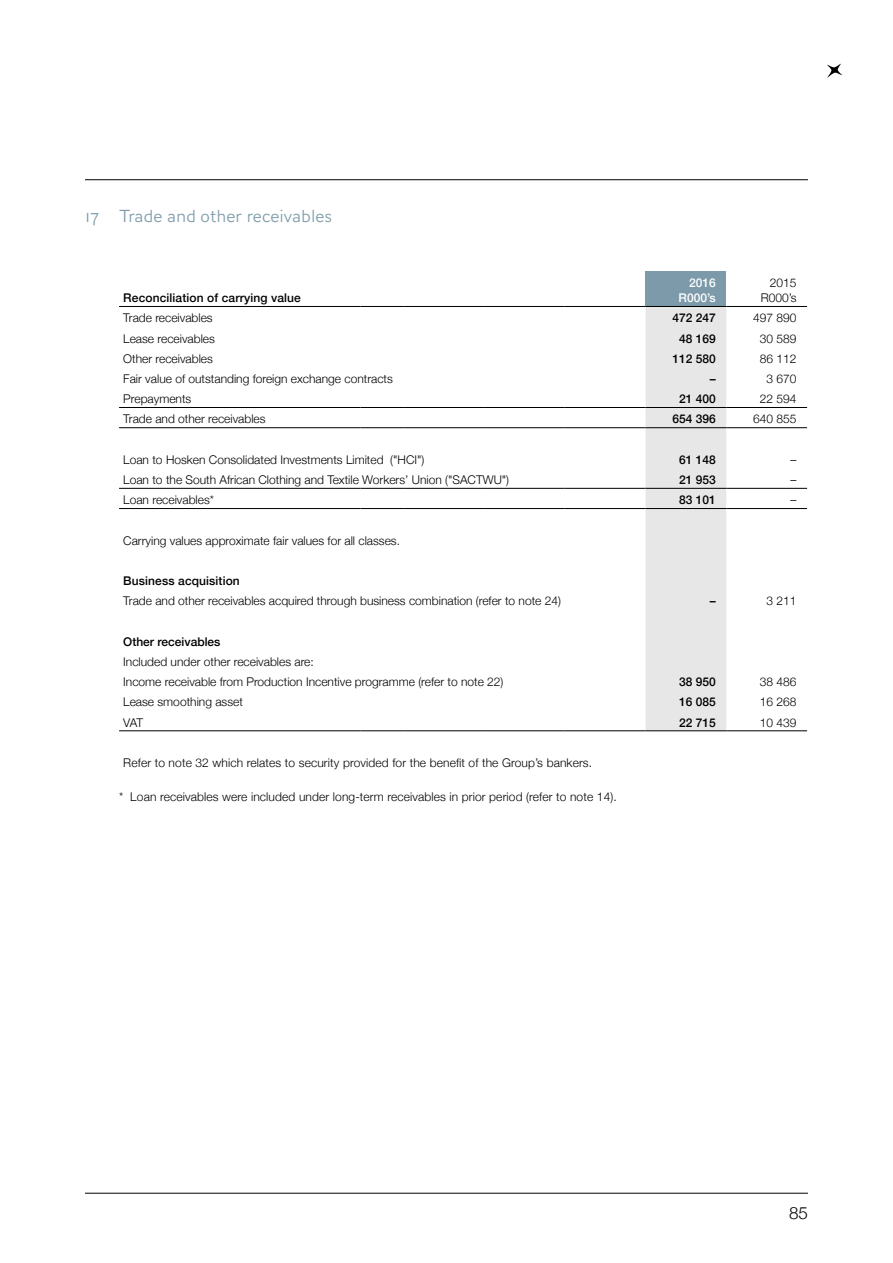
<style>
.page{position:relative;width:893px;height:1263px;background:#fff}
.page>*{position:absolute;margin:0;border:0;box-sizing:border-box;transform-origin:0 0}
.t1{font:300 18px "AW Conqueror Sans";color:#7c9aa9}
.t2{font:300 16.95px "Helvetica Neue";color:#000}
.t3{font:300 12px/15px "Helvetica Neue";color:#000;text-align:right}
.t4{font:500 12px "Helvetica Neue";color:#000}
.t5{font:500 12px/15px "Helvetica Neue";color:#fff;text-align:right}
</style>
<div class="page">
<hr style="left:85px;top:1193px;width:723px;height:1px;background:#000">
<hr style="left:85px;top:179px;width:723px;height:1px;background:#000">
<svg style="left:827px;top:64px;width:15px;height:14px"></svg>
<div style="left:645px;top:271px;width:81px;height:35px;background:#7c9aa9"></div>
<div style="left:645px;top:307px;width:81px;height:423px;background:#e7e7e7"></div>
<hr style="left:119px;top:407px;width:242px;height:1px;background:#000">
<hr style="left:361px;top:407px;width:42px;height:1px;background:#000">
<hr style="left:403px;top:407px;width:81px;height:1px;background:#000">
<hr style="left:484px;top:407px;width:81px;height:1px;background:#000">
<hr style="left:565px;top:407px;width:80px;height:1px;background:#000">
<hr style="left:645px;top:407px;width:81px;height:1px;background:#000">
<hr style="left:726px;top:407px;width:81px;height:1px;background:#000">
<hr style="left:119px;top:427px;width:242px;height:1px;background:#000">
<hr style="left:361px;top:427px;width:42px;height:1px;background:#000">
<hr style="left:403px;top:427px;width:81px;height:1px;background:#000">
<hr style="left:484px;top:427px;width:81px;height:1px;background:#000">
<hr style="left:565px;top:427px;width:80px;height:1px;background:#000">
<hr style="left:645px;top:427px;width:81px;height:1px;background:#000">
<hr style="left:726px;top:427px;width:81px;height:1px;background:#000">
<hr style="left:119px;top:488px;width:242px;height:1px;background:#000">
<hr style="left:361px;top:488px;width:42px;height:1px;background:#000">
<hr style="left:403px;top:488px;width:81px;height:1px;background:#000">
<hr style="left:484px;top:488px;width:81px;height:1px;background:#000">
<hr style="left:565px;top:488px;width:80px;height:1px;background:#000">
<hr style="left:645px;top:488px;width:81px;height:1px;background:#000">
<hr style="left:726px;top:488px;width:81px;height:1px;background:#000">
<hr style="left:119px;top:508px;width:242px;height:1px;background:#000">
<hr style="left:361px;top:508px;width:42px;height:1px;background:#000">
<hr style="left:403px;top:508px;width:81px;height:1px;background:#000">
<hr style="left:484px;top:508px;width:81px;height:1px;background:#000">
<hr style="left:565px;top:508px;width:80px;height:1px;background:#000">
<hr style="left:645px;top:508px;width:81px;height:1px;background:#000">
<hr style="left:726px;top:508px;width:81px;height:1px;background:#000">
<hr style="left:119px;top:306px;width:242px;height:1px;background:#000">
<hr style="left:361px;top:306px;width:42px;height:1px;background:#000">
<hr style="left:403px;top:306px;width:81px;height:1px;background:#000">
<hr style="left:484px;top:306px;width:81px;height:1px;background:#000">
<hr style="left:565px;top:306px;width:80px;height:1px;background:#000">
<hr style="left:645px;top:306px;width:81px;height:1px;background:#000">
<hr style="left:726px;top:306px;width:81px;height:1px;background:#000">
<hr style="left:119px;top:730px;width:242px;height:1px;background:#000">
<hr style="left:361px;top:730px;width:42px;height:1px;background:#000">
<hr style="left:403px;top:730px;width:81px;height:1px;background:#000">
<hr style="left:484px;top:730px;width:81px;height:1px;background:#000">
<hr style="left:565px;top:730px;width:80px;height:1px;background:#000">
<hr style="left:645px;top:730px;width:81px;height:1px;background:#000">
<hr style="left:726px;top:730px;width:81px;height:1px;background:#000">
<h1 class="t1" style="left:85px;top:201px;width:248px">17 Trade and other receivables</h1>
<p class="t4" style="left:123px;top:288px;width:179px">Reconciliation of carrying value</p>
<p class="t5" style="left:679px;top:274px;width:39px">2016<br>R000’s</p>
<p class="t3" style="left:761px;top:274px;width:37px">2015<br>R000’s</p>
<p class="t3" style="left:123px;top:310px;width:91px">Trade receivables</p>
<p class="t4" style="left:672px;top:308px;width:45px">472 247</p>
<p class="t3" style="left:753px;top:310px;width:45px">497 890</p>
<p class="t3" style="left:123px;top:330px;width:93px">Lease receivables</p>
<p class="t4" style="left:679px;top:329px;width:38px">48 169</p>
<p class="t3" style="left:760px;top:330px;width:38px">30 589</p>
<p class="t3" style="left:123px;top:350px;width:91px">Other receivables</p>
<p class="t4" style="left:672px;top:349px;width:45px">112 580</p>
<p class="t3" style="left:760px;top:350px;width:38px">86 112</p>
<p class="t3" style="left:123px;top:370px;width:271px">Fair value of outstanding foreign exchange contracts</p>
<p class="t4" style="left:710px;top:369px;width:7px">–</p>
<p class="t3" style="left:766px;top:370px;width:32px">3 670</p>
<p class="t3" style="left:123px;top:391px;width:70px">Prepayments</p>
<p class="t4" style="left:679px;top:389px;width:38px">21 400</p>
<p class="t3" style="left:760px;top:391px;width:38px">22 594</p>
<p class="t3" style="left:123px;top:411px;width:144px">Trade and other receivables</p>
<p class="t4" style="left:672px;top:410px;width:45px">654 396</p>
<p class="t3" style="left:753px;top:411px;width:45px">640 855</p>
<p class="t3" style="left:123px;top:451px;width:303px">Loan to Hosken Consolidated Investments Limited ("HCI")</p>
<p class="t4" style="left:679px;top:450px;width:38px">61 148</p>
<p class="t3" style="left:790px;top:451px;width:7px">–</p>
<p class="t3" style="left:123px;top:471px;width:387px">Loan to the South African Clothing and Textile Workers’ Union ("SACTWU")</p>
<p class="t4" style="left:679px;top:470px;width:38px">21 953</p>
<p class="t3" style="left:790px;top:471px;width:7px">–</p>
<p class="t3" style="left:123px;top:492px;width:92px">Loan receivables*</p>
<p class="t4" style="left:679px;top:490px;width:38px">83 101</p>
<p class="t3" style="left:790px;top:492px;width:7px">–</p>
<p class="t3" style="left:123px;top:532px;width:278px">Carrying values approximate fair values for all classes.</p>
<p class="t4" style="left:123px;top:571px;width:118px">Business acquisition</p>
<p class="t3" style="left:123px;top:593px;width:439px">Trade and other receivables acquired through business combination (refer to note 24)</p>
<p class="t4" style="left:710px;top:591px;width:7px">–</p>
<p class="t3" style="left:766px;top:593px;width:32px">3 211</p>
<p class="t4" style="left:123px;top:632px;width:99px">Other receivables</p>
<p class="t3" style="left:123px;top:651px;width:382px;line-height:20.2px;text-align:left">Included under other receivables are:<br>Income receivable from Production Incentive programme (refer to note 22)</p>
<p class="t4" style="left:679px;top:672px;width:38px">38 950</p>
<p class="t3" style="left:760px;top:673px;width:38px">38 486</p>
<p class="t3" style="left:123px;top:694px;width:121px">Lease smoothing asset</p>
<p class="t4" style="left:679px;top:692px;width:38px">16 085</p>
<p class="t3" style="left:760px;top:694px;width:38px">16 268</p>
<p class="t3" style="left:123px;top:714px;width:21px">VAT</p>
<p class="t4" style="left:679px;top:713px;width:38px">22 715</p>
<p class="t3" style="left:760px;top:714px;width:38px">10 439</p>
<p class="t3" style="left:123px;top:754px;width:470px">Refer to note 32 which relates to security provided for the benefit of the Group’s bankers.</p>
<p class="t3" style="left:119px;top:788px;width:499px">* Loan receivables were included under long-term receivables in prior period (refer to note 14).</p>
<h2 class="t2" style="left:789px;top:1199px;width:20px">85</h2>
</div>
